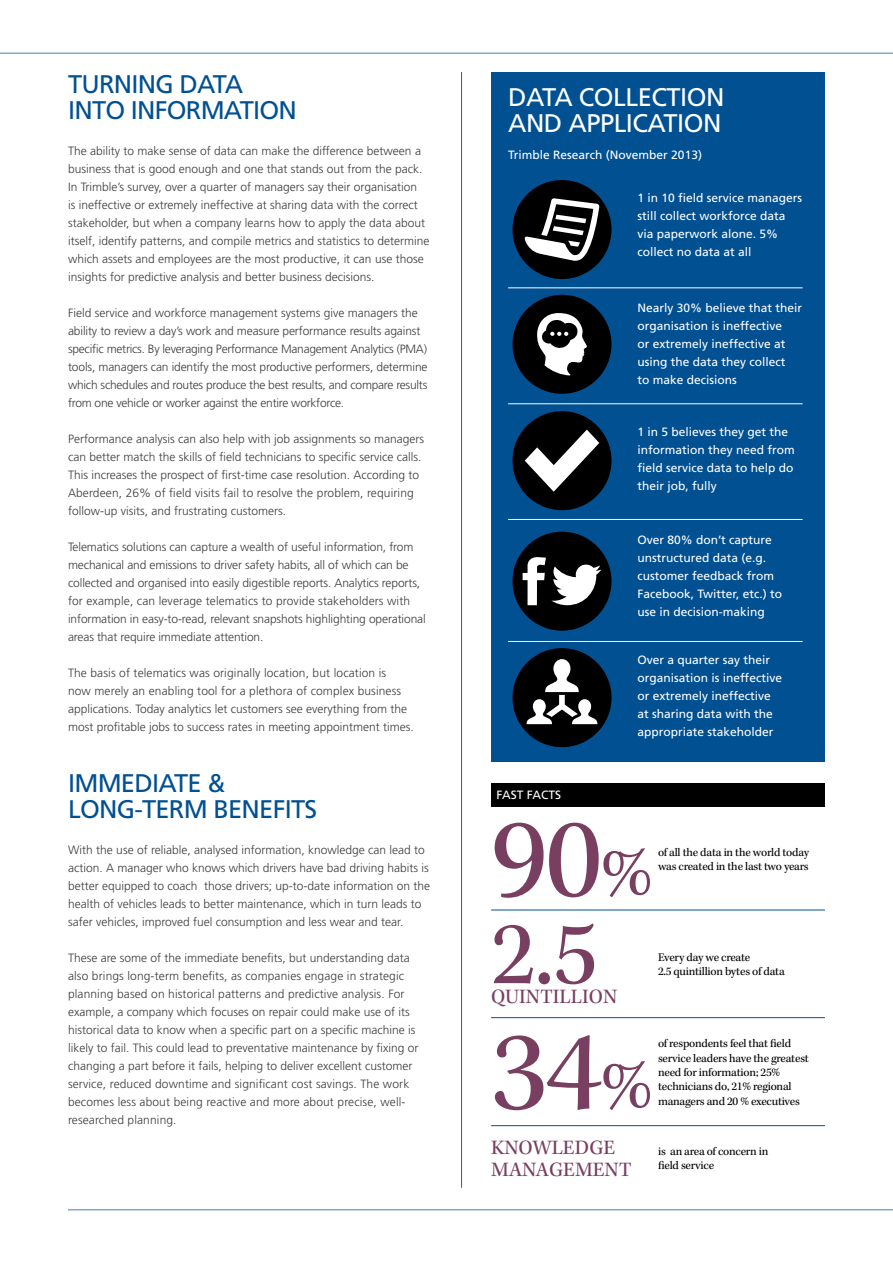
<style>
.page{position:relative;width:893px;height:1263px;background:#fff}
.page>*{position:absolute;margin:0;border:0;box-sizing:border-box;transform-origin:0 0}
.t1{font:117px "Kepler Std";color:#783f61}
.t2{font:93px "Kepler Std";color:#783f61}
.t3{font:25.5px/25.5px "Frutiger";letter-spacing:-.03em;color:#005092}
.t4{font:25.5px/25.5px "Frutiger";letter-spacing:-.02em;color:#fff}
.t5{font:21px/22.5px "Kepler Std";color:#783f61}
.t6{font:300 12px/18px "Frutiger";color:#3c3c3b}
.t7{font:12px/18px "Frutiger";color:#fff}
.t8{font:12px/14.4px "Kepler Std";letter-spacing:-.02em;color:#000}
.s1{font-size:72px}
</style>
<div class="page">
<div style="left:491px;top:783px;width:334px;height:23px;background:#000"></div>
<hr style="left:491px;top:910px;width:334px;height:1px;background:#005092">
<hr style="left:491px;top:1017px;width:334px;height:1px;background:#005092">
<hr style="left:491px;top:1125px;width:334px;height:1px;background:#005092">
<hr style="left:68px;top:1209px;width:825px;height:1px;background:#4c7ab1">
<hr style="left:0;top:53px;width:893px;height:1px;background:#4c7ab1">
<hr style="left:461px;top:72px;width:1px;height:1116px;background:#575756">
<div style="left:491px;top:72px;width:334px;height:690px;background:#005092"></div>
<div style="left:512px;top:180px;width:99px;height:99px;background:#000;border-radius:50%"></div>
<svg style="left:525px;top:198px;width:74px;height:63px"></svg>
<div style="left:512px;top:295px;width:99px;height:99px;background:#000;border-radius:50%"></div>
<svg style="left:537px;top:313px;width:50px;height:62px"></svg>
<div style="left:512px;top:411px;width:99px;height:99px;background:#000;border-radius:50%"></div>
<svg style="left:525px;top:430px;width:74px;height:62px"></svg>
<div style="left:512px;top:532px;width:99px;height:99px;background:#000;border-radius:50%"></div>
<svg style="left:523px;top:557px;width:78px;height:48px"></svg>
<div style="left:512px;top:648px;width:99px;height:99px;background:#000;border-radius:50%"></div>
<svg style="left:527px;top:659px;width:70px;height:65px"></svg>
<hr style="left:508px;top:288px;width:295px;height:1px;background:#fff">
<hr style="left:508px;top:403px;width:295px;height:1px;background:#fff">
<hr style="left:508px;top:519px;width:295px;height:1px;background:#fff">
<hr style="left:508px;top:641px;width:295px;height:1px;background:#fff">
<h3 class="t3" style="left:68px;top:71px;width:30px">Turning</h3>
<h3 class="t3" style="left:68px;top:71px;width:226px;text-indent:111px">data into information</h3>
<p class="t6" style="left:68px;top:141px;width:363px">The ability to make sense of data can make the difference between a business that is good enough and one that stands out from the pack.<br>In Trimble’s survey, over a quarter of managers say their organisation<br>is ineffective or extremely ineffective at sharing data with the correct stakeholder, but when a company learns how to apply the data about itself, identify patterns, and compile metrics and statistics to determine which assets and employees are the most productive, it can use those insights for predictive analysis and better business decisions.</p>
<p class="t6" style="left:68px;top:303px;width:354px">Field service and workforce management systems give managers the ability to review a day’s work and measure performance results against specific metrics. By leveraging Performance Management Analytics (PMA</p>
<p class="t6" style="left:68px;top:339px;width:361px;text-align:justify;text-indent:356px">) tools, managers can identify the most productive performers, determine which schedules and routes produce the best results, and compare results from one vehicle or worker against the entire workforce.</p>
<p class="t6" style="left:68px;top:429px;width:358px">Performance analysis can also help with job assignments so managers can better match the skills of field technicians to specific service calls.<br>This increases the prospect of first-time case resolution. According to Aberdeen, 26% of field visits fail to resolve the problem, requiring follow-up visits, and frustrating customers.</p>
<p class="t6" style="left:68px;top:537px;width:359px">Telematics solutions can capture a wealth of useful information, from mechanical and emissions to driver safety habits, all of which can be collected and organised into easily digestible reports. Analytics reports, for example, can leverage telematics to provide stakeholders with information in easy-to-read, relevant snapshots highlighting operational areas that require immediate attention.</p>
<p class="t6" style="left:68px;top:663px;width:347px">The basis of telematics was originally location, but location is<br>now merely an enabling tool for a plethora of complex business applications. Today analytics let customers see everything from the most profitable jobs to success rates in meeting appointment times.</p>
<h3 class="t3" style="left:68px;top:770px;width:24px">Immedi</h3>
<h3 class="t3" style="left:158px;top:770px;width:69px">ate &amp;</h3>
<h3 class="t3" style="left:68px;top:796px;width:91px">Long-term</h3>
<h3 class="t3" style="left:213px;top:796px;width:14px">Benefits</h3>
<p class="t6" style="left:68px;top:840px;width:364px">With the use of reliable, analysed information, knowledge can lead to action. A manager who knows which drivers have bad driving habits is better equipped to coach those drivers; up-to-date information on the health of vehicles leads to better maintenance, which in turn leads to safer vehicles, improved fuel consumption and less wear and tear.</p>
<p class="t6" style="left:68px;top:948px;width:352px">These are some of the immediate benefits, but understanding data also brings long-term benefits, as companies engage in strategic planning based on historical patterns and predictive analysis. For example, a company which focuses on repair could make use of its historical data to know when a specific part on a specific machine is likely to fail. This could lead to preventative maintenance by fixing or changing a part before it fails, helping to deliver excellent customer service, reduced downtime and significant cost savings. The work becomes less about being reactive and more about precise, well&shy;researched planning.</p>
<h3 class="t4" style="left:508px;top:85px;width:213px">Data collecti on and appli cati on</h3>
<p class="t7" style="left:508px;top:146px;width:195px">Trimble Research (November 2013)</p>
<p class="t7" style="left:637px;top:189px;width:166px">1 in 10 field service managers still collect workforce data via paperwork alone. 5% collect no data at all</p>
<p class="t7" style="left:637px;top:299px;width:166px">Nearly 30% believe that their organisation is ineffective<br>or extremely ineffective at using the data they collect<br>to make decisions</p>
<p class="t7" style="left:637px;top:422px;width:159px">1 in 5 believes they get the information they need from field service data to help do their job, fully</p>
<p class="t7" style="left:497px;top:786px;width:59px">Fast Facts</p>
<p class="t7" style="left:637px;top:530px;width:146px">Over 80% don’t capture unstructured data (e.g. customer feedback from<br>Facebook, Twitter, etc.) to use in decision-making</p>
<p class="t7" style="left:637px;top:651px;width:146px">Over a quarter say their organisation is ineffective or extremely ineffective at sharing data with the appropriate stakeholder</p>
<h1 class="t1" style="left:491px;top:793px;width:163px">90<span class="s1">%</span></h1>
<h2 class="t2" style="left:491px;top:901px;width:108px">2.5</h2>
<h3 class="t5" style="left:491px;top:986px;width:127px">quintillion</h3>
<h1 class="t1" style="left:491px;top:1006px;width:163px">34<span class="s1">%</span></h1>
<h3 class="t5" style="left:491px;top:1137px;width:142px">knowledge management</h3>
<p class="t8" style="left:658px;top:845px;width:153px">of all the data in the world today was created in the last two years</p>
<p class="t8" style="left:658px;top:950px;width:128px">Every day we create<br>2.5 quintillion bytes of data</p>
<p class="t8" style="left:658px;top:1037px;width:152px">of respondents feel that field service leaders have the greatest need for information; 25% technicians do, 21% regional managers and 20 % executives</p>
<p class="t8" style="left:658px;top:1144px;width:112px">is an area of concern in field service</p>
</div>
